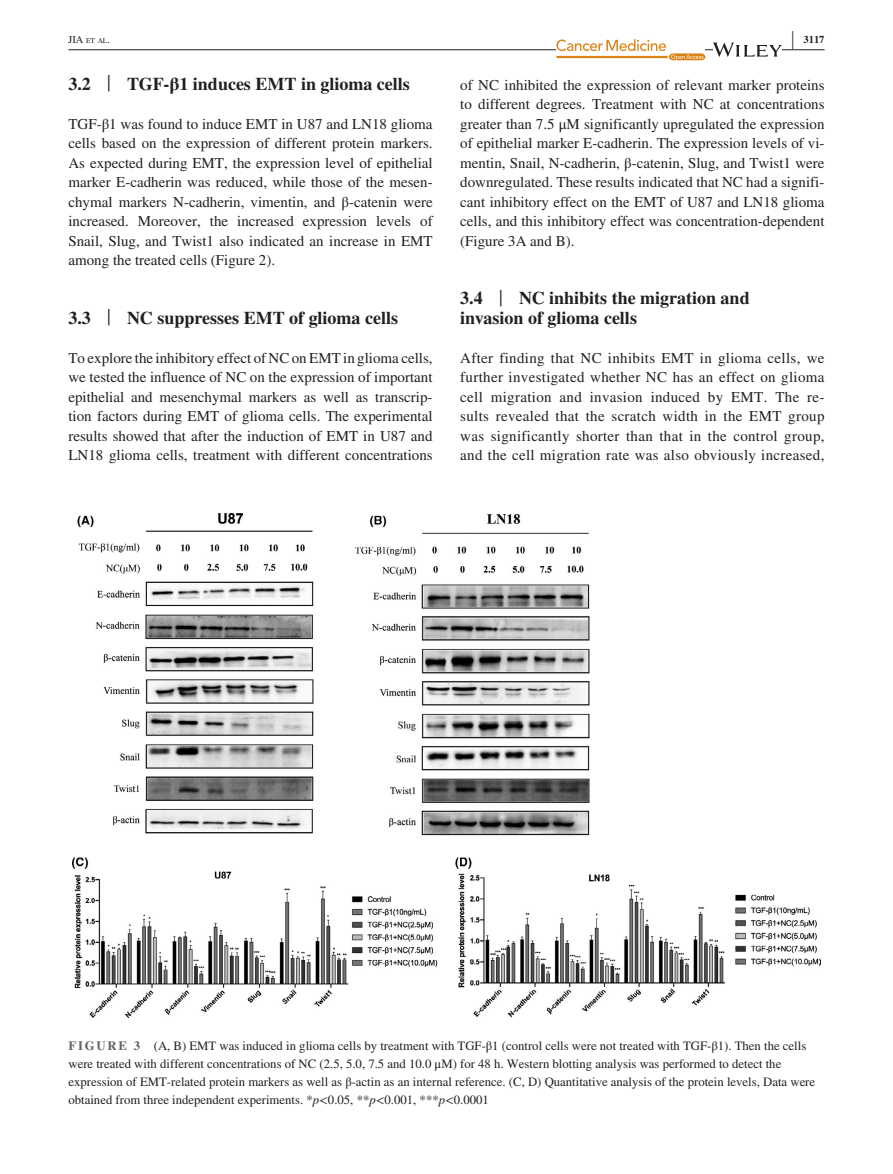
<style>
.page{position:relative;width:893px;height:1174px;background:#fff}
.page>*{position:absolute;margin:0;border:0;box-sizing:border-box;transform-origin:0 0}
.t1{font:700 25.95px "STIX";color:#231f20;scale:.36 1}
.t2{font:700 18px/19.5px "STIX";color:#231f20}
.t3{font:15px/19.5px "STIX";color:#231f20;text-align:justify}
.t4{font:12.75px/18px "STIX";color:#231f20}
.t5{font:10.5px "STIX";color:#231f20}
.t6{font:700 10.5px "STIX";color:#231f20}
.s1{font-size:7.35px}
.s2{font-weight:400;font-size:23.7px}
.s3{font-weight:700;color:#636366}
.s4{font-style:italic}
</style>
<div class="page">
<hr style="left:68px;top:49px;width:756px;height:1px;background:#231f20">
<svg style="left:556px;top:39px;width:149px;height:21px"></svg>
<svg style="left:713px;top:43px;width:69px;height:14px"></svg>
<img style="left:72px;top:513px;width:749px;height:504px">
<h1 class="t1" style="left:792px;top:25px;width:7px">|</h1>
<p class="t5" style="left:68px;top:32px;width:43px">JIA <span class="s1">et al</span>.</p>
<p class="t6" style="left:803px;top:33px;width:22px">3117</p>
<p class="t2" style="left:68px;top:74px;width:343px">3.2 <span class="s2">|</span> TGF-β1 induces EMT in glioma cells</p>
<p class="t3" style="left:68px;top:115px;width:366px">TGF-β1 was found to induce EMT in U87 and LN18 glioma cells based on the expression of different protein markers.<br>As expected during EMT, the expression level of epithelial marker E-cadherin was reduced, while those of the mesen&shy;chymal markers N-cadherin, vimentin, and β-catenin were increased. Moreover, the increased expression levels of Snail, Slug, and Twist1 also indicated an increase in EMT among the treated cells (Figure 2).</p>
<p class="t3" style="left:460px;top:76px;width:366px">of NC inhibited the expression of relevant marker proteins to different degrees. Treatment with NC at concentrations greater than 7.5 μM significantly upregulated the expression of epithelial marker E-cadherin. The expression levels of vi&shy;mentin, Snail, N-cadherin, β-catenin, Slug, and Twist1 were downregulated. These results indicated that NC had a signifi&shy;cant inhibitory effect on the EMT of U87 and LN18 glioma cells, and this inhibitory effect was concentration-dependent (Figure 3A and B).</p>
<p class="t2" style="left:68px;top:308px;width:331px">3.3 <span class="s2">|</span> NC suppresses EMT of glioma cells</p>
<p class="t3" style="left:68px;top:349px;width:366px">To explore the inhibitory effect of NC on EMT in glioma cells, we tested the influence of NC on the expression of important epithelial and mesenchymal markers as well as transcrip&shy;tion factors during EMT of glioma cells. The experimental results showed that after the induction of EMT in U87 and LN18 glioma cells, treatment with different concentrations</p>
<p class="t2" style="left:460px;top:288px;width:291px">3.4 <span class="s2">|</span> NC inhibits the migration and invasion of glioma cells</p>
<p class="t3" style="left:460px;top:349px;width:366px">After finding that NC inhibits EMT in glioma cells, we further investigated whether NC has an effect on glioma cell migration and invasion induced by EMT. The re&shy;sults revealed that the scratch width in the EMT group was significantly shorter than that in the control group, and the cell migration rate was also obviously increased,</p>
<p class="t4" style="left:68px;top:1037px;width:748px"><span class="s3">FIGURE 3</span> (A, B) EMT was induced in glioma cells by treatment with TGF-β1 (control cells were not treated with TGF-β1). Then the cells were treated with different concentrations of NC (2.5, 5.0, 7.5 and 10.0 μM) for 48 h. Western blotting analysis was performed to detect the expression of EMT-related protein markers as well as β-actin as an internal reference. (C, D) Quantitative analysis of the protein levels, Data were obtained from three independent experiments. *<span class="s4">p</span>&lt;0.05, **<span class="s4">p</span>&lt;0.001, ***<span class="s4">p</span>&lt;0.0001</p>
</div>
